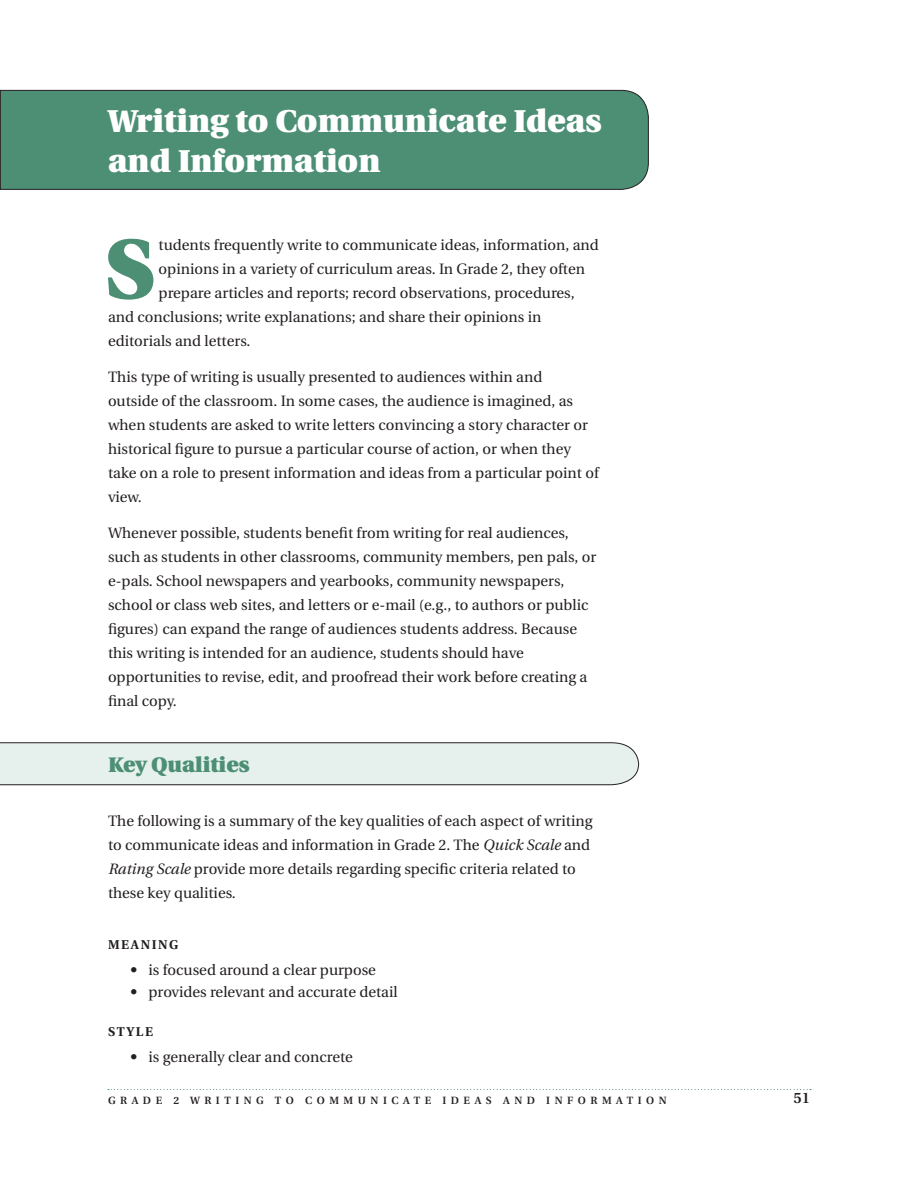
<style>
.page{position:relative;width:918px;height:1188px;background:#fff}
.page>*{position:absolute;margin:0;border:0;box-sizing:border-box;transform-origin:0 0}
.t1{font:900 84.3px "Utopia";color:#4c8f75}
.t2{font:900 31.5px/40.5px "Utopia";color:#fff}
.t3{font:900 21px "Utopia";color:#4c8f75}
.t4{font:15px/24px "Utopia";color:#231f20}
.t5{font:600 15px "Utopia";color:#231f20}
.t6{font:700 12.75px "Utopia";letter-spacing:.125em;color:#231f20}
.t7{font:600 10.5px "Utopia";letter-spacing:.43em;color:#231f20}
.s1{font-style:italic}
.s2{font-weight:700}
</style>
<div class="page">
<svg style="left:108px;top:1089px;width:703px;height:1px"></svg>
<div style="left:0;top:90px;width:649px;height:100px;background:#4c8f75"></div>
<svg style="left:0;top:742px;width:639px;height:44px;background:#c9d0cd"></svg>
<div style="left:0;top:747px;width:599px;height:33px;background:#e6f0ec"></div>
<h2 class="t2" style="left:108px;top:101px;width:495px">Writing to Communicate Ideas and Information</h2>
<h1 class="t1" style="left:105px;top:221px;width:51px">S</h1>
<p class="t4" style="left:159px;top:234px;width:442px">tudents frequently write to communicate ideas, information, and</p>
<p class="t4" style="left:159px;top:258px;width:428px">opinions in a variety of curriculum areas. In Grade 2, they often</p>
<p class="t4" style="left:159px;top:282px;width:418px">prepare articles and reports; record observations, procedures,</p>
<p class="t4" style="left:108px;top:306px;width:435px">and conclusions; write explanations; and share their opinions in</p>
<p class="t4" style="left:108px;top:330px;width:144px">editorials and letters.</p>
<p class="t4" style="left:108px;top:366px;width:492px">This type of writing is usually presented to audiences within and<br>outside of the classroom. In some cases, the audience is imagined, as when students are asked to write letters convincing a story character or historical figure to pursue a particular course of action, or when they take on a role to present information and ideas from a particular point of view.</p>
<p class="t4" style="left:108px;top:522px;width:490px">Whenever possible, students benefit from writing for real audiences, such as students in other classrooms, community members, pen pals, or e-pals. School newspapers and yearbooks, community newspapers, school or class web sites, and letters or e-mail (e.g., to authors or public figures) can expand the range of audiences students address. Because this writing is intended for an audience, students should have opportunities to revise, edit, and proofread their work before creating a final copy.</p>
<h3 class="t3" style="left:108px;top:752px;width:143px">Key Qualities</h3>
<p class="t4" style="left:108px;top:810px;width:486px">The following is a summary of the key qualities of each aspect of writing to communicate ideas and information in Grade 2. The <span class="s1">Quick Scale</span> and <span class="s1">Rating Scale</span> provide more details regarding specific criteria related to these key qualities.</p>
<p class="t6" style="left:108px;top:938px;width:72px">MEANING</p>
<p class="t4" style="left:130px;top:958px;width:247px"><span class="s2">•</span> is focused around a clear purpose</p>
<p class="t4" style="left:130px;top:981px;width:269px"><span class="s2">•</span> provides relevant and accurate detail</p>
<p class="t6" style="left:108px;top:1025px;width:47px">STYLE</p>
<p class="t4" style="left:130px;top:1045px;width:224px"><span class="s2">•</span> is generally clear and concrete</p>
<p class="t7" style="left:108px;top:1094px;width:560px">GRADE 2 WRITING TO COMMUNICATE IDEAS AND INF ORMATION</p>
<p class="t5" style="left:794px;top:1090px;width:18px">51</p>
</div>
